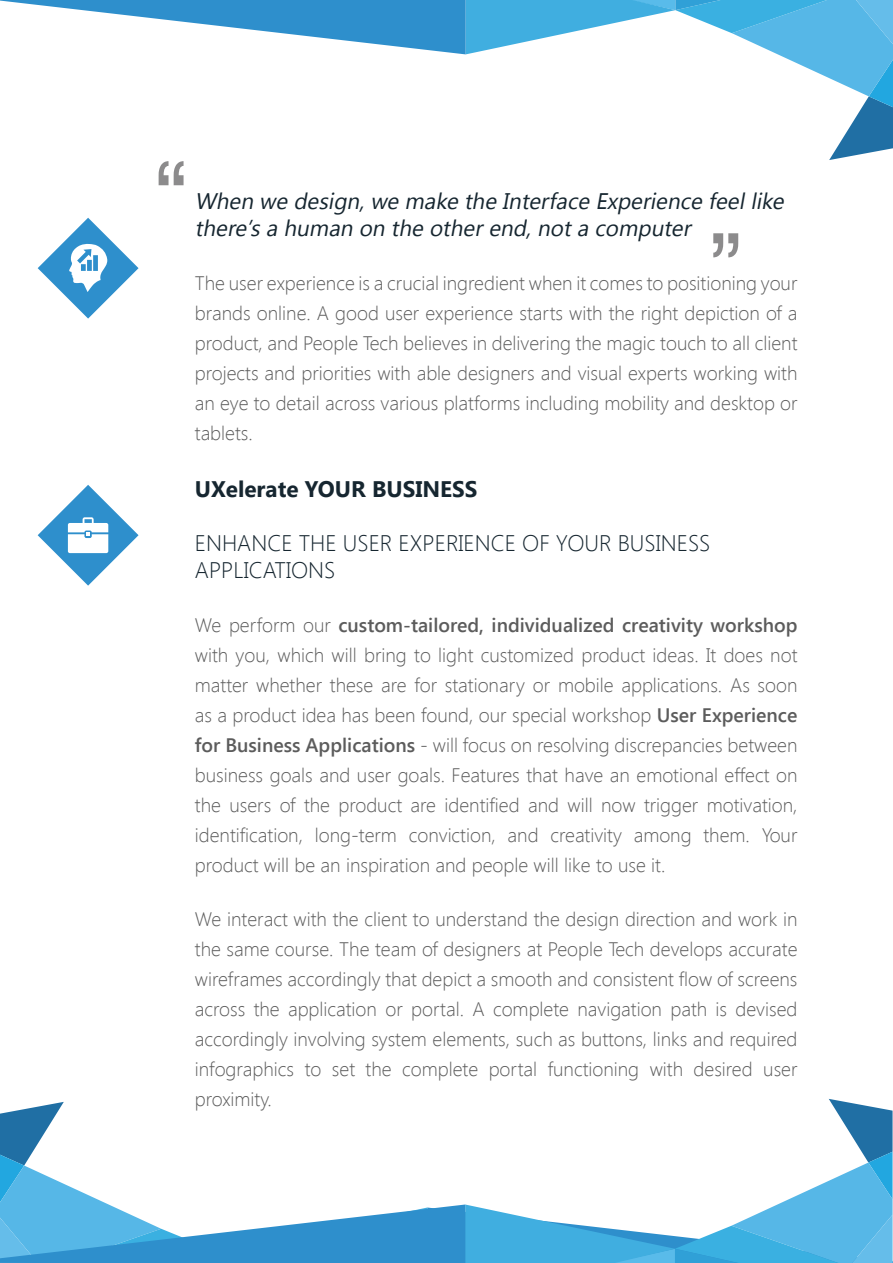
<style>
.page{position:relative;width:893px;height:1263px;background:#fff}
.page>*{position:absolute;margin:0;border:0;box-sizing:border-box;transform-origin:0 0}
.t1{font:108px "Shruti";color:#4e4d4e}
.new{font:italic 22.5px/27px "Segoe UI";color:#162630}
.new-2{font:300 22.5px/27px "Segoe UI";color:#162630}
.new-3{font:700 22.5px "Segoe UI";color:#162630}
.running{font:300 19.5px/30px "Segoe UI";color:#5c5c5c;text-align:justify}
.s1{font-weight:600}
</style>
<div class="page">
<svg style="left:0;top:0;width:893px;height:160px"></svg>
<svg style="left:0;top:1099px;width:893px;height:164px"></svg>
<svg style="left:38px;top:218px;width:101px;height:101px"></svg>
<svg style="left:38px;top:485px;width:101px;height:101px"></svg>
<h1 class="t1" style="left:154px;top:133px;width:35px">“</h1>
<p class="new" style="left:195px;top:186px;width:595px">When we design,we make the Interface Experience feellike there’sa human on the otherend,nota computer</p>
<p class="running" style="left:195px;top:267px;width:604px">The user experience is a crucial ingredient when it comes to positioning your brands online. A good user experience starts with the right depiction of a product, and People Tech believes in delivering the magic touch to all client projects and priorities with able designers and visual experts working with an eye to detail across various platforms including mobility and desktop or tablets.</p>
<h1 class="t1" style="left:742px;top:285px;width:35px;rotate:-180deg">“</h1>
<p class="new-3" style="left:195px;top:473px;width:284px">UXelerate YOUR BUSINESS</p>
<p class="new-2" style="left:195px;top:528px;width:517px">ENHANCE THE USER EXPERIENCE OF YOUR BUSINESS<br>APPLICATIONS</p>
<p class="running" style="left:195px;top:609px;width:604px">We perform our <span class="s1">custom-tailored, individualized creativity workshop </span>with you, which will bring to light customized product ideas. It does not matter whether these are for stationary or mobile applications. As soon as a product idea has been found, our special workshop <span class="s1">User Experience for Business Applications</span> - will focus on resolving discrepancies between business goals and user goals. Features that have an emotional effect on the users of the product are identified and will now trigger motivation, identification, long-term conviction, and creativity among them. Your product will be an inspiration and people will like to use it.</p>
<p class="running" style="left:195px;top:903px;width:604px">We interact with the client to understand the design direction and work in the same course. The team of designers at People Tech develops accurate wireframes accordingly that depict a smooth and consistent flow of screens across the application or portal. A complete navigation path is devised accordingly involving system elements, such as buttons, links and required infographics to set the complete portal functioning with desired user proximity.</p>
</div>
